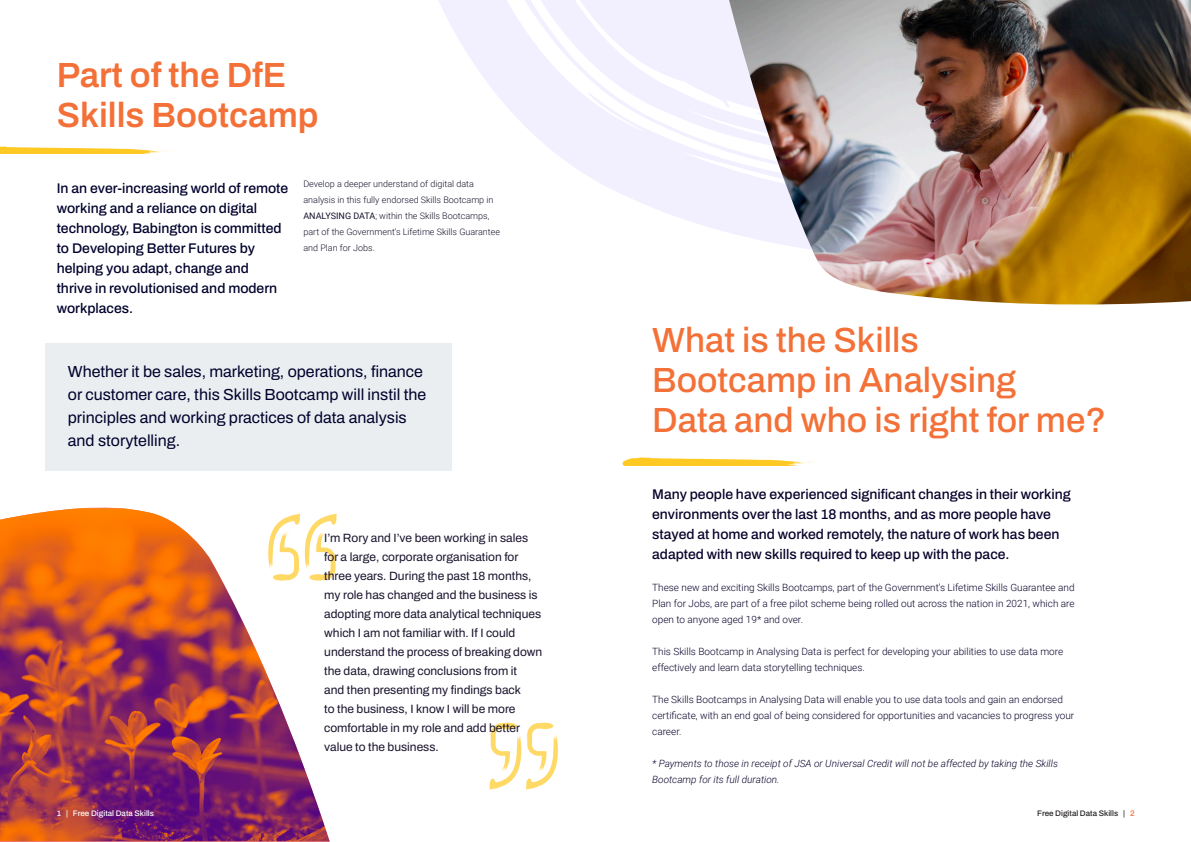
<style>
.page{position:relative;width:1191px;height:842px;background:#fff}
.page>*{position:absolute;margin:0;border:0;box-sizing:border-box;transform-origin:0 0}
.t1{font:500 35px/40px "Archivo";color:#f37138}
.t2{font:600 35px/40px "Archivo";color:#f37138}
.t3{font:16px/23px "Archivo";color:#00002c}
.t4{font:500 14px/20px "Archivo";color:#08002a}
.t5{font:500 14px/20px "Archivo";color:#00002c}
.Sector_quote{font:12px/19px "Archivo";color:#19122c}
.t6{font:300 10px/16px "Roboto";color:#08002a}
.t7{font:italic 300 10px/16px "Roboto";color:#08002a}
.t8{font:300 9px/16px "Roboto";color:#19122c}
.t9{font:500 8px "Archivo";color:#fff}
.t10{font:500 8px "Archivo";color:#231f20}
.s1{font-weight:400}
.s2{color:#f37138}
</style>
<div class="page">
<div style="left:45px;top:343px;width:406px;height:127px;background:#ebeef0"></div>
<svg style="left:438px;top:0;width:291px;height:233px"></svg>
<svg style="left:501px;top:0;width:228px;height:106px"></svg>
<img style="left:0;top:508px;width:329px;height:333px">
<svg style="left:268px;top:514px;width:69px;height:67px"></svg>
<svg style="left:489px;top:723px;width:69px;height:66px"></svg>
<img style="left:729px;top:0;width:462px;height:305px">
<svg style="left:622px;top:457px;width:194px;height:8px"></svg>
<svg style="left:0;top:146px;width:172px;height:8px"></svg>
<p class="t2" style="left:57px;top:55px;width:263px">Part of the DfE<br>Skills Bootcamp</p>
<p class="t5" style="left:57px;top:178px;width:233px">In an ever-increasing world of remote working and a reliance on digital technology, Babington is committed to Developing Better Futures by helping you adapt, change and<br>thrive in revolutionised and modern workplaces.</p>
<p class="t8" style="left:303px;top:176px;width:198px">Develop a deeper understand of digital data analysis in this fully endorsed Skills Bootcamp in <span class="s1">ANALYSING DATA</span>; within the Skills Bootcamps, part of the Government’s Lifetime Skills Guarantee and Plan for Jobs.</p>
<p class="t3" style="left:68px;top:360px;width:360px">Whether it be sales, marketing, operations, finance or customer care, this Skills Bootcamp will instil the principles and working practices of data analysis and storytelling.</p>
<p class="Sector_quote" style="left:324px;top:528px;width:219px">I’m Rory and I’ve been working in sales for a large, corporate organisation for three years. During the past 18 months, my role has changed and the business is adopting more data analytical techniques which I am not familiar with. If I could understand the process of breaking down the data, drawing conclusions from it<br>and then presenting my findings back<br>to the business, I know I will be more comfortable in my role and add better value to the business.</p>
<p class="t1" style="left:652px;top:320px;width:455px">What is the Skills<br>Bootcamp in Analysing<br>Data and who is right for me?</p>
<p class="t4" style="left:652px;top:484px;width:420px">Many people have experienced significant changes in their working environments over the last 18 months, and as more people have stayed at home and worked remotely, the nature of work has been adapted with new skills required to keep up with the pace.</p>
<p class="t6" style="left:652px;top:579px;width:424px;text-align:justify">These new and exciting Skills Bootcamps, part of the Government’s Lifetime Skills Guarantee and Plan for Jobs, are part of a free pilot scheme being rolled out across the nation in 2021, which are open to anyone aged 19* and over.</p>
<p class="t6" style="left:652px;top:643px;width:412px">This Skills Bootcamp in Analysing Data is perfect for developing your abilities to use data more effectively and learn data storytelling techniques.</p>
<p class="t6" style="left:652px;top:691px;width:423px">The Skills Bootcamps in Analysing Data will enable you to use data tools and gain an endorsed certificate, with an end goal of being considered for opportunities and vacancies to progress your career.</p>
<p class="t7" style="left:652px;top:755px;width:407px">* Payments to those in receipt of JSA or Universal Credit will not be affected by taking the Skills<br>Bootcamp for its full duration.</p>
<p class="t9" style="left:57px;top:808px;width:99px">1 | Free Digital Data Skills</p>
<p class="t10" style="left:1037px;top:808px;width:99px">Free Digital Data Skills | <span class="s2">2</span></p>
</div>
